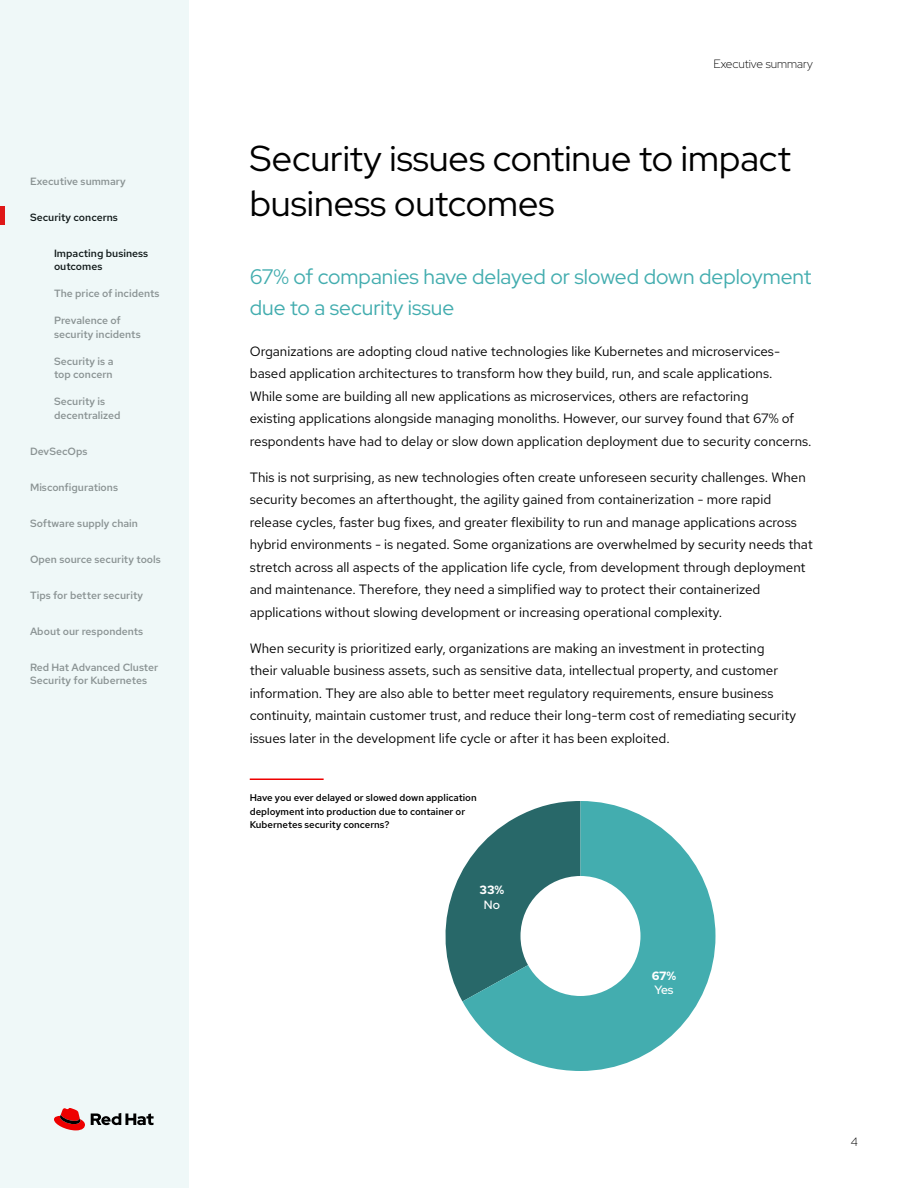
<style>
.page{position:relative;width:918px;height:1188px;background:#fff}
.page>*{position:absolute;margin:0;border:0;box-sizing:border-box;transform-origin:0 0}
.section_header_2{font:36px/45px "Red Hat Display";color:#000}
.body_large{font:21px/31.5px "Red Hat Display";color:#43adaf}
.body{font:13.5px/22.5px "Red Hat Text";color:#000}
.t1{font:300 12px "Red Hat Display";color:#000}
.pie_chart_label{font:700 12px "Red Hat Text";color:#fff}
.pie_chart_label-2{font:500 12px "Red Hat Display";color:#fff}
.navigation_primary{font:500 10.5px/13.5px "Red Hat Text";color:#8c8c8c}
.navigation_secondary{font:500 10.5px/13.5px "Red Hat Text";color:#8c8c8c}
.navigation_secondary-2{font:500 10.5px/13.5px "Red Hat Text";color:#000}
.navigation_primary-2{font:500 10.5px "Red Hat Text";color:#000}
.research_question{font:500 9.75px/13.5px "Red Hat Text";color:#000}
</style>
<div class="page">
<div style="left:0;top:0;width:188px;height:1188px;background:#eff8f8"></div>
<svg style="left:54px;top:1108px;width:31px;height:22px"></svg>
<svg style="left:91px;top:1113px;width:63px;height:12px"></svg>
<hr style="left:250px;top:778px;width:74px;height:2px;background:#e00">
<svg style="left:445px;top:871px;width:17px;height:130px"></svg>
<svg style="left:462px;top:801px;width:254px;height:270px;fill:#43adaf"></svg>
<div style="left:520px;top:876px;width:120px;height:120px;background:#fff;border-radius:50%"></div>
<p class="navigation_primary" style="left:30px;top:174px;width:97px">Executive summary</p>
<p class="navigation_primary-2" style="left:30px;top:210px;width:89px">Security concerns</p>
<p class="navigation_secondary-2" style="left:54px;top:246px;width:96px">Impacting business outcomes</p>
<p class="navigation_secondary" style="left:54px;top:286px;width:107px">The price of incidents</p>
<p class="navigation_secondary" style="left:54px;top:313px;width:88px">Prevalence of security incidents</p>
<p class="navigation_secondary" style="left:54px;top:354px;width:61px">Security is a top concern</p>
<p class="navigation_secondary" style="left:54px;top:394px;width:68px">Security is decentralized</p>
<p class="navigation_primary" style="left:30px;top:444px;width:59px">DevSecOps</p>
<p class="navigation_primary" style="left:30px;top:480px;width:90px">Misconfigurations</p>
<p class="navigation_primary" style="left:30px;top:516px;width:110px">Software supply chain</p>
<p class="navigation_primary" style="left:30px;top:552px;width:132px">Open source security tools</p>
<p class="navigation_primary" style="left:30px;top:588px;width:115px">Tips for better security</p>
<p class="navigation_primary" style="left:30px;top:624px;width:115px">About our respondents</p>
<p class="navigation_primary" style="left:30px;top:660px;width:130px">Red Hat Advanced Cluster<br>Security for Kubernetes</p>
<p class="t1" style="left:714px;top:55px;width:101px">Executive summary</p>
<p class="section_header_2" style="left:250px;top:135px;width:543px">Security issues continue to impact business outcomes</p>
<p class="body_large" style="left:250px;top:260px;width:563px">67% of companies have delayed or slowed down deployment due to a security issue</p>
<p class="body" style="left:250px;top:339px;width:563px">Organizations are adopting cloud native technologies like Kubernetes and microservices&shy;based application architectures to transform how they build, run, and scale applications.<br>While some are building all new applications as microservices, others are refactoring<br>existing applications alongside managing monoliths. However, our survey found that 67% of respondents have had to delay or slow down application deployment due to security concerns.</p>
<p class="body" style="left:250px;top:465px;width:565px">This is not surprising, as new technologies often create unforeseen security challenges. When security becomes an afterthought, the agility gained from containerization - more rapid release cycles, faster bug fixes, and greater flexibility to run and manage applications across hybrid environments - is negated. Some organizations are overwhelmed by security needs that stretch across all aspects of the application life cycle, from development through deployment and maintenance. Therefore, they need a simplified way to protect their containerized applications without slowing development or increasing operational complexity.</p>
<p class="body" style="left:250px;top:636px;width:548px">When security is prioritized early, organizations are making an investment in protecting<br>their valuable business assets, such as sensitive data, intellectual property, and customer information. They are also able to better meet regulatory requirements, ensure business continuity, maintain customer trust, and reduce their long-term cost of remediating security issues later in the development life cycle or after it has been exploited.</p>
<p class="research_question" style="left:250px;top:791px;width:229px">Have you ever delayed or slowed down application deployment into production due to container or<br>Kubernetes security concerns?</p>
<p class="pie_chart_label" style="left:480px;top:882px;width:26px">33%</p>
<p class="pie_chart_label-2" style="left:484px;top:897px;width:18px">No</p>
<p class="pie_chart_label" style="left:652px;top:967px;width:26px">67%</p>
<p class="pie_chart_label-2" style="left:655px;top:982px;width:20px">Yes</p>
<p class="t1" style="left:851px;top:1134px;width:9px">4</p>
</div>
